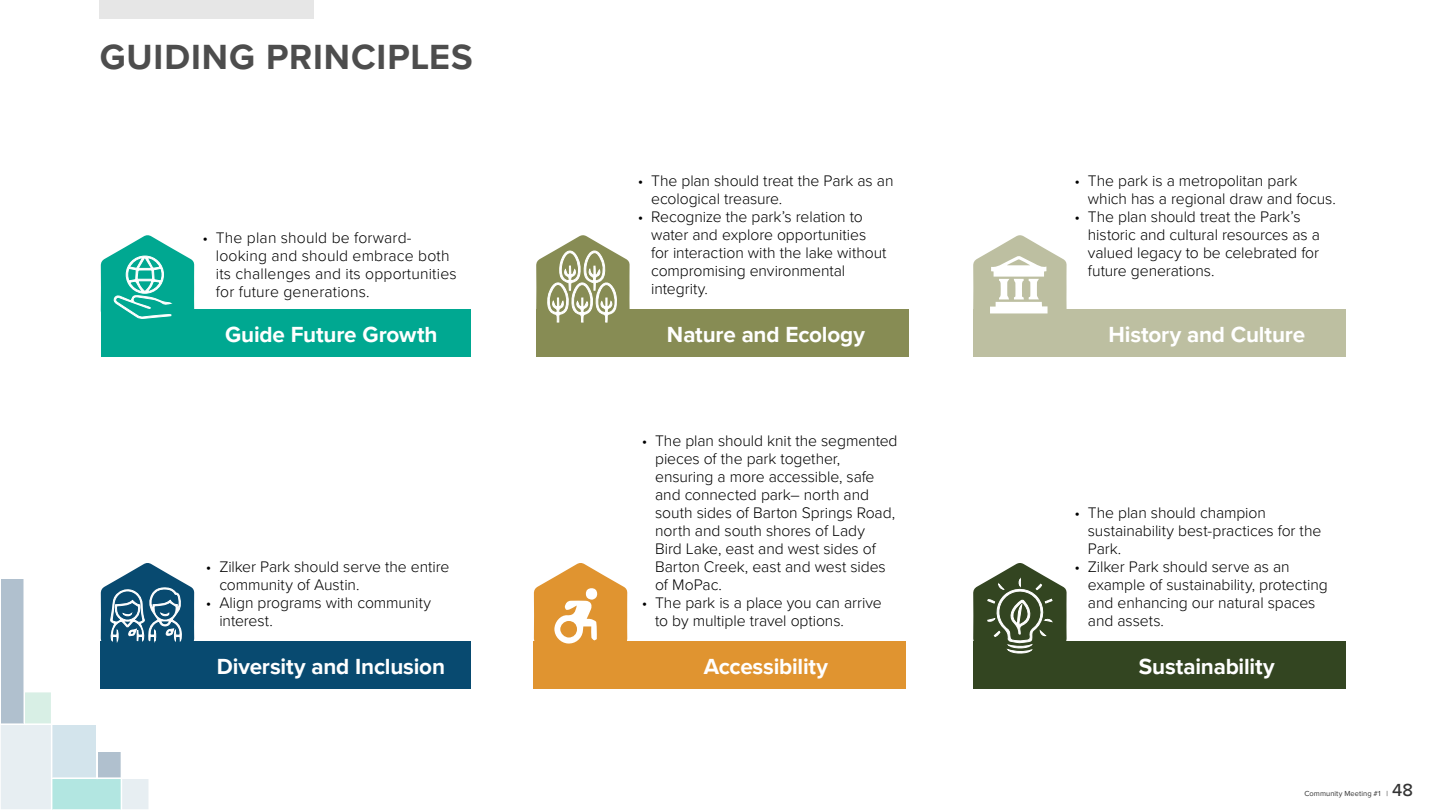
<style>
.page{position:relative;width:1440px;height:810px;background:#fff}
.page>*{position:absolute;margin:0;border:0;box-sizing:border-box;transform-origin:0 0}
.t1{font:700 36px "Proxima Nova";letter-spacing:.025em;color:#4d4d4d}
.t2{font:700 22.5px "Proxima Nova";letter-spacing:-.005em;color:#fff}
.t3{font:500 18px "Proxima Nova";color:#333}
.t4{font:300 15.75px/18px "Proxima Nova";letter-spacing:-.005em;color:#000}
.t5{font:7.5px "Proxima Nova";letter-spacing:.01em;color:#333}
</style>
<div class="page">
<div style="left:99px;top:0;width:214px;height:19px;background:#e6e6e6"></div>
<div style="left:101px;top:309px;width:369px;height:47px;background:#00a891"></div>
<div style="left:534px;top:641px;width:372px;height:48px;background:#e09430"></div>
<div style="left:536px;top:309px;width:372px;height:47px;background:#878c54"></div>
<div style="left:973px;top:641px;width:372px;height:48px;background:#334521"></div>
<div style="left:973px;top:309px;width:372px;height:47px;background:#bdbfa1"></div>
<div style="left:100px;top:641px;width:370px;height:48px;background:#084a70"></div>
<svg style="left:534px;top:563px;width:93px;height:81px"></svg>
<div style="left:586px;top:588px;width:11px;height:12px;background:#fff;border-radius:5px"></div>
<svg style="left:101px;top:235px;width:93px;height:84px"></svg>
<svg style="left:536px;top:235px;width:94px;height:88px"></svg>
<svg style="left:1px;top:563px;width:193px;height:247px"></svg>
<svg style="left:973px;top:563px;width:94px;height:91px"></svg>
<svg style="left:973px;top:235px;width:94px;height:79px"></svg>
<h1 class="t1" style="left:100px;top:30px;width:375px">GUIDING PRINCIPLES</h1>
<p class="t4" style="left:216px;top:227px;width:242px;text-indent:-13px">• The plan should be forward&shy;looking and should embrace both its challenges and its opportunities for future generations.</p>
<p class="t4" style="left:651px;top:171px;width:244px;text-indent:-13px">• The plan should treat the Park as an ecological treasure.</p>
<p class="t4" style="left:651px;top:207px;width:237px;text-indent:-13px">• Recognize the park’s relation to water and explore opportunities for interaction with the lake without compromising environmental integrity.</p>
<p class="t4" style="left:1088px;top:171px;width:250px;text-indent:-13px">• The park is a metropolitan park which has a regional draw and focus.</p>
<p class="t4" style="left:1088px;top:207px;width:234px;text-indent:-13px">• The plan should treat the Park’s historic and cultural resources as a valued legacy to be celebrated for future generations.</p>
<h2 class="t2" style="left:225px;top:317px;width:214px">Guide Future Growth</h2>
<h2 class="t2" style="left:1108px;top:317px;width:198px">History and Culture</h2>
<h2 class="t2" style="left:667px;top:317px;width:200px">Nature and Ecology</h2>
<p class="t4" style="left:219px;top:557px;width:232px;text-indent:-13px">• Zilker Park should serve the entire community of Austin.</p>
<p class="t4" style="left:219px;top:593px;width:213px;text-indent:-13px">• Align programs with community interest.</p>
<h2 class="t2" style="left:217px;top:650px;width:230px">Diversity and Inclusion</h2>
<p class="t4" style="left:655px;top:431px;width:244px;text-indent:-13px">• The plan should knit the segmented pieces of the park together, ensuring a more accessible, safe and connected park– north and south sides of Barton Springs Road, north and south shores of Lady<br>Bird Lake, east and west sides of<br>Barton Creek, east and west sides of MoPac.</p>
<p class="t4" style="left:655px;top:593px;width:228px;text-indent:-13px">• The park is a place you can arrive to by multiple travel options.</p>
<h2 class="t2" style="left:704px;top:650px;width:126px">Accessibility</h2>
<p class="t4" style="left:1088px;top:503px;width:235px;text-indent:-13px">• The plan should champion sustainability best-practices for the<br>Park.</p>
<p class="t4" style="left:1088px;top:557px;width:241px;text-indent:-13px">• Zilker Park should serve as an example of sustainability, protecting and enhancing our natural spaces and assets.</p>
<h2 class="t2" style="left:1139px;top:650px;width:137px">Sustainability</h2>
<p class="t5" style="left:1304px;top:788px;width:85px">Community Meeting #1 |</p>
<p class="t3" style="left:1392px;top:777px;width:22px">48</p>
</div>
